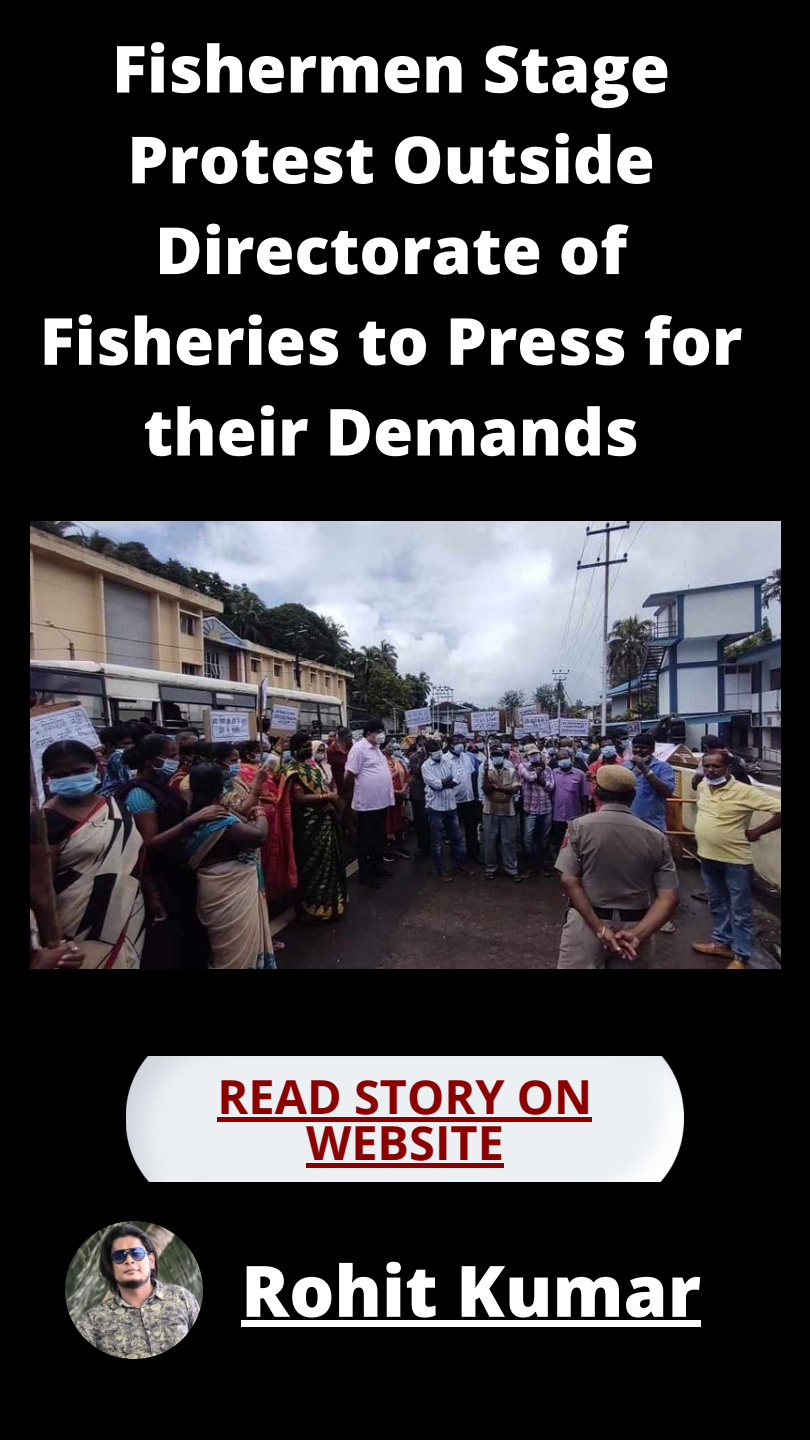
<style>
.page{position:relative;width:810px;height:1440px;background:#000}
.page>*{position:absolute;margin:0;border:0;box-sizing:border-box;transform-origin:0 0}
.t1{font:800 71px "Open Sans";color:#fff}
.t2{font:800 65px/90.8px "Open Sans";color:#fff;text-align:center}
.t3{font:700 46.9px/45.8px "Open Sans";color:#8b0000;text-align:center}
</style>
<div class="page">
<img style="left:127px;top:1057px;width:556px;height:124px">
<div style="left:218px;top:1117px;width:374px;height:5px;background:#8b0000"></div>
<div style="left:306px;top:1163px;width:198px;height:5px;background:#8b0000"></div>
<img style="left:65px;top:1221px;width:138px;height:138px;border-radius:50%">
<div style="left:241px;top:1321px;width:460px;height:6px;background:#fff"></div>
<img style="left:30px;top:522px;width:750px;height:447px">
<p class="t2" style="left:40px;top:22px;width:704px">Fishermen Stage<br>Protest Outside<br>Directorate of<br>Fisheries to Press for their Demands</p>
<p class="t3" style="left:218px;top:1073px;width:376px">READ STORY ON<br>WEBSITE</p>
<p class="t1" style="left:241px;top:1241px;width:461px">Rohit Kumar</p>
</div>
